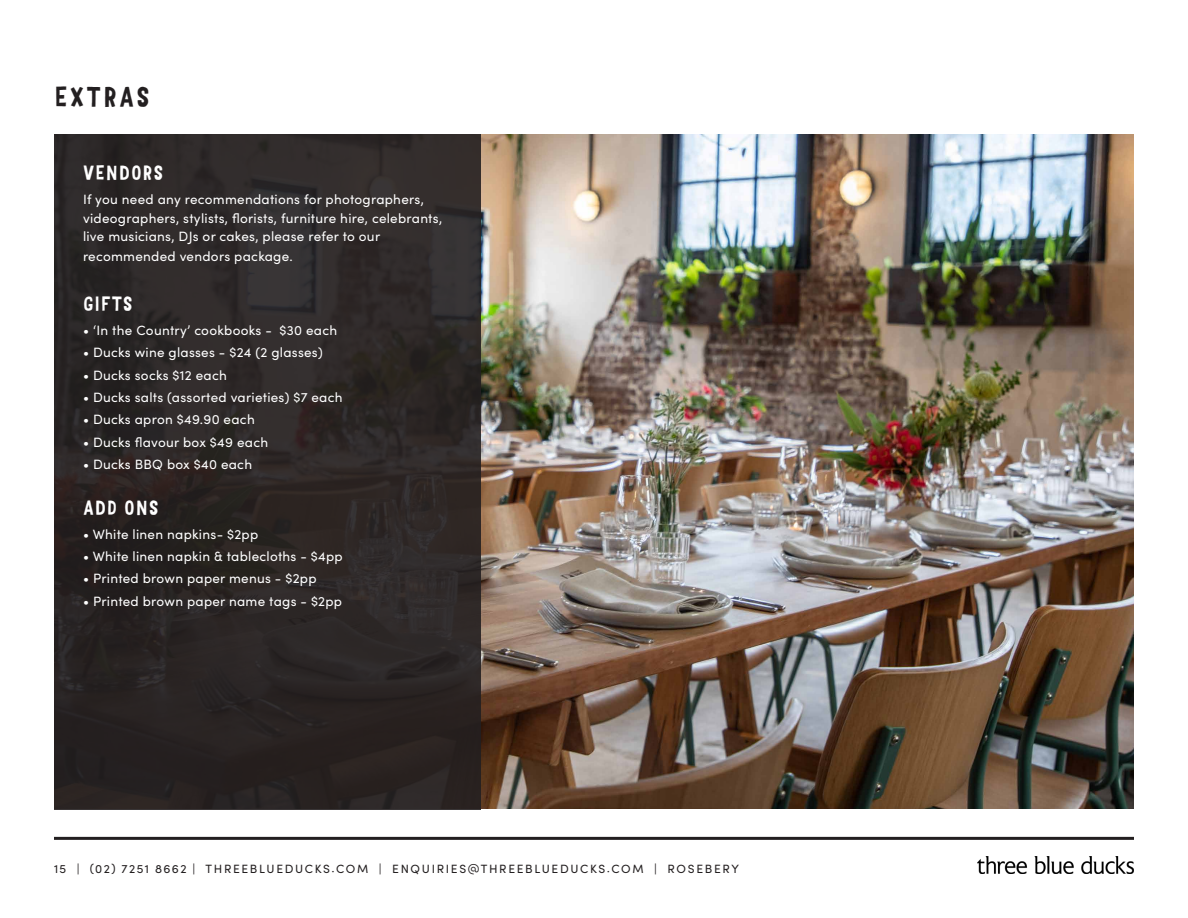
<style>
.page{position:relative;width:1188px;height:918px;background:#fff}
.page>*{position:absolute;margin:0;border:0;box-sizing:border-box;transform-origin:0 0}
.major_heading{font:27px "Mr Dodo";color:#231f20}
.Heading{font:19.5px "Mr Dodo";letter-spacing:.04em;color:#fff}
.body_list{font:13.5px/19.5px "Sofia Pro";letter-spacing:.02em;color:#fff}
.t1{font:12px "Sofia Pro";letter-spacing:.14em;color:#231f20}
</style>
<div class="page">
<hr style="left:54px;top:837px;width:1080px;height:3px;background:#231f20">
<hr style="left:54px;top:134px;width:1080px;height:1px;background:#231f20">
<img style="left:977px;top:856px;width:156px;height:18px">
<img style="left:480px;top:134px;width:653px;height:675px">
<div style="left:54px;top:134px;width:426px;height:675px;background:#2c2626"></div>
<p class="major_heading" style="left:54px;top:81px;width:97px">EXTRAS</p>
<p class="Heading" style="left:83px;top:161px;width:82px">VENDORS</p>
<p class="body_list" style="left:83px;top:189px;width:361px">If you need any recommendations for photographers, videographers, stylists, florists, furniture hire, celebrants,</p>
<p class="body_list" style="left:83px;top:226px;width:299px">live musicians, DJs or cakes, please refer to our recommended vendors package.</p>
<p class="Heading" style="left:83px;top:292px;width:51px">GIFTS</p>
<p class="body_list" style="left:83px;top:320px;width:256px">• ‘In the Country’ cookbooks - $30 each</p>
<p class="body_list" style="left:83px;top:342px;width:241px">• Ducks wine glasses - $24 (2 glasses)</p>
<p class="body_list" style="left:83px;top:365px;width:145px">• Ducks socks $12 each</p>
<p class="body_list" style="left:83px;top:387px;width:261px">• Ducks salts (assorted varieties) $7 each</p>
<p class="body_list" style="left:83px;top:409px;width:173px">• Ducks apron $49.90 each</p>
<p class="body_list" style="left:83px;top:431px;width:187px">• Ducks flavour box $49 each</p>
<p class="body_list" style="left:83px;top:454px;width:171px">• Ducks BBQ box $40 each</p>
<p class="Heading" style="left:83px;top:496px;width:77px">ADD ONS</p>
<p class="body_list" style="left:83px;top:524px;width:177px">• White linen napkins- $2pp</p>
<p class="body_list" style="left:83px;top:546px;width:261px">• White linen napkin &amp; tablecloths - $4pp</p>
<p class="body_list" style="left:83px;top:568px;width:235px">• Printed brown paper menus - $2pp</p>
<p class="body_list" style="left:83px;top:590px;width:261px">• Printed brown paper name tags - $2pp</p>
<p class="t1" style="left:54px;top:860px;width:686px">15 | (02) 7251 8662 | THREEBLUEDUCKS.COM | ENQUIRIES@THREEBLUEDUCKS.COM | ROSEBERY</p>
</div>
